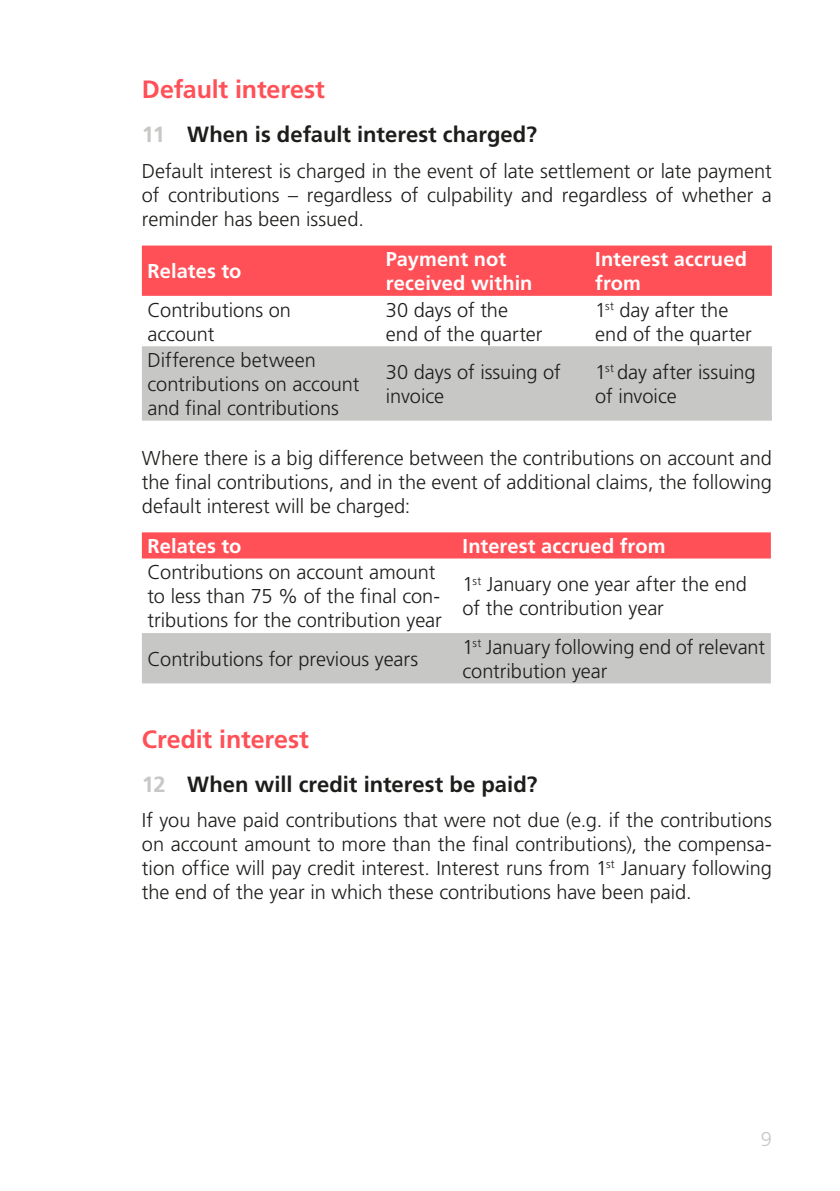
<style>
.page{position:relative;width:840px;height:1191px;background:#fff}
.page>*{position:absolute;margin:0;border:0;box-sizing:border-box;transform-origin:0 0}
.Texttitel{font:700 25px "Frutiger LT Std";letter-spacing:-.005em;color:#ff5057}
.t1{font:700 22px "Frutiger LT Std";color:#1d1d1b}
.Grundtext{font:300 20px/24px "Frutiger LT Std";color:#1d1d1b}
.Tabellen_Text_Weiss{font:700 20px/24px "Frutiger LT Std";letter-spacing:.005em;color:#fff}
.t2{font:300 20px "Frutiger LT Std";color:#c7c7c6}
.s1{color:#c7c7c6}
</style>
<div class="page">
<div style="left:142px;top:245px;width:629px;height:51px;background:#ff5057"></div>
<div style="left:142px;top:346px;width:629px;height:74px;background:#c7c7c6"></div>
<svg style="left:142px;top:532px;width:628px;height:27px;background:#ff555c"></svg>
<div style="left:142px;top:633px;width:628px;height:50px;background:#c7c7c6"></div>
<p class="Texttitel" style="left:142px;top:75px;width:184px">Default interest</p>
<p class="t1" style="left:142px;top:122px;width:396px"><span class="s1">11</span> When is default interest charged?</p>
<p class="Grundtext" style="left:142px;top:159px;width:631px;text-align:justify">Default interest is charged in the event of late settlement or late payment of contributions – regardless of culpability and regardless of whether a reminder has been issued.</p>
<p class="Tabellen_Text_Weiss" style="left:147px;top:259px;width:95px">Relates to</p>
<p class="Tabellen_Text_Weiss" style="left:386px;top:247px;width:148px">Payment not received within</p>
<p class="Tabellen_Text_Weiss" style="left:595px;top:247px;width:153px">Interest accrued from</p>
<p class="Grundtext" style="left:147px;top:298px;width:145px">Contributions on account</p>
<p class="Grundtext" style="left:386px;top:298px;width:158px">30 days of the end of the quarter</p>
<p class="Grundtext" style="left:595px;top:298px;width:158px">1<sup>st</sup> day after the end of the quarter</p>
<p class="Grundtext" style="left:147px;top:348px;width:213px">Difference between contributions on account and final contributions</p>
<p class="Grundtext" style="left:386px;top:360px;width:176px">30 days of issuing of invoice</p>
<p class="Grundtext" style="left:595px;top:360px;width:162px">1<sup>st</sup> day after issuing of invoice</p>
<p class="Grundtext" style="left:142px;top:446px;width:631px;text-align:justify">Where there is a big difference between the contributions on account and the final contributions, and in the event of additional claims, the following default interest will be charged:</p>
<p class="Tabellen_Text_Weiss" style="left:147px;top:534px;width:95px">Relates to</p>
<p class="Tabellen_Text_Weiss" style="left:462px;top:534px;width:204px">Interest accrued from</p>
<p class="Grundtext" style="left:147px;top:561px;width:296px">Contributions on account amount to less than 75 % of the final con&shy;tributions for the contribution year</p>
<p class="Grundtext" style="left:462px;top:573px;width:286px">1<sup>st</sup> January one year after the end of the contribution year</p>
<p class="Grundtext" style="left:147px;top:647px;width:272px">Contributions for previous years</p>
<p class="Grundtext" style="left:462px;top:635px;width:304px">1<sup>st</sup> January following end of relevant contribution year</p>
<p class="Texttitel" style="left:142px;top:724px;width:168px">Credit interest</p>
<p class="t1" style="left:142px;top:771px;width:397px"><span class="s1">12</span> When will credit interest be paid?</p>
<p class="Grundtext" style="left:142px;top:808px;width:631px;text-align:justify">If you have paid contributions that were not due (e.g. if the contributions on account amount to more than the final contributions), the compensa&shy;tion office will pay credit interest. Interest runs from 1<sup>st</sup> January following the end of the year in which these contributions have been paid.</p>
<p class="t2" style="left:760px;top:1127px;width:13px">9</p>
</div>
